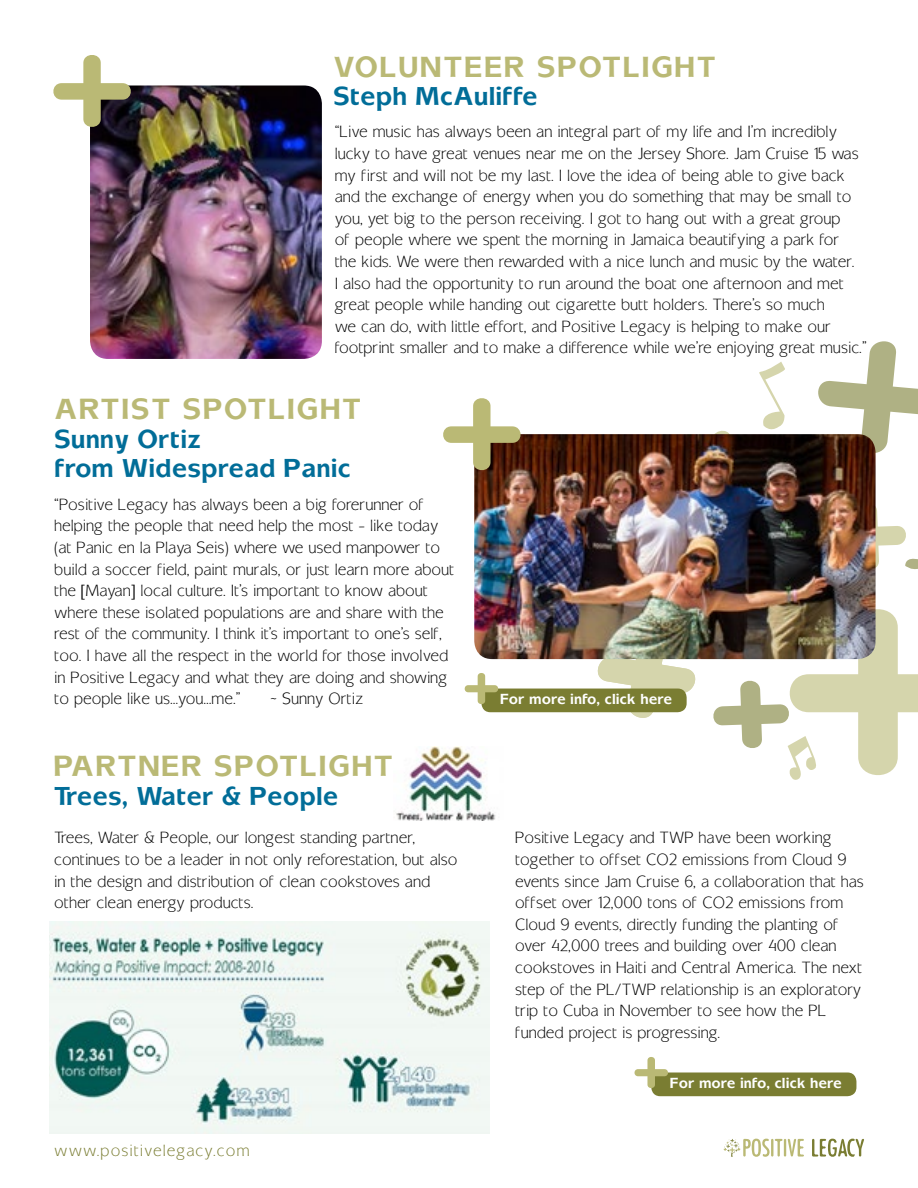
<style>
.page{position:relative;width:918px;height:1188px;background:#fff}
.page>*{position:absolute;margin:0;border:0;box-sizing:border-box;transform-origin:0 0}
.t1{font:700 27px "Mixage";letter-spacing:.05em;color:#bab975}
.t2{font:700 24px/28.8px "Mixage";color:#016d98}
.t3{font:15px/21.6px "Mixage";color:#000}
.t4{font:15px "Mixage";letter-spacing:.07em;color:#7a7d32}
.t5{font:700 13.5px "Mixage";color:#fff}
</style>
<div class="page">
<svg style="left:591px;top:341px;width:327px;height:439px"></svg>
<img style="left:90px;top:86px;width:232px;height:273px">
<svg style="left:812px;top:1139px;width:52px;height:18px"></svg>
<svg style="left:724px;top:1139px;width:80px;height:18px"></svg>
<svg style="left:53px;top:55px;width:81px;height:75px"></svg>
<img style="left:474px;top:434px;width:402px;height:225px">
<svg style="left:443px;top:398px;width:80px;height:75px"></svg>
<div style="left:651px;top:1073px;width:205px;height:23px;background:#7a7d32;border-radius:9px"></div>
<svg style="left:634px;top:1057px;width:35px;height:32px"></svg>
<div style="left:481px;top:689px;width:206px;height:23px;background:#7a7d32;border-radius:9px"></div>
<svg style="left:464px;top:673px;width:35px;height:32px"></svg>
<img style="left:396px;top:747px;width:100px;height:73px">
<img style="left:49px;top:921px;width:441px;height:213px">
<h1 class="t1" style="left:333px;top:49px;width:87px">Volunteer</h1>
<h1 class="t1" style="left:537px;top:49px;width:42px">Spot</h1>
<h1 class="t1" style="left:623px;top:49px;width:73px">light</h1>
<h2 class="t2" style="left:333px;top:82px;width:206px">Steph McAuliffe</h2>
<p class="t3" style="left:335px;top:121px;width:534px">“Live music has always been an integral part of my life and I’m incredibly lucky to have great venues near me on the Jersey Shore. Jam Cruise 15 was my first and will not be my last. I love the idea of being able to give back and the exchange of energy when you do something that may be small to you, yet big to the person receiving. I got to hang out with a great group<br>of people where we spent the morning in Jamaica beautifying a park for<br>the kids. We were then rewarded with a nice lunch and music by the water.<br>I also had the opportunity to run around the boat one afternoon and met great people while handing out cigarette butt holders. There’s so much<br>we can do, with little effort, and Positive Legacy is helping to make our footprint smaller and to make a difference while we’re enjoying great music.”</p>
<h1 class="t1" style="left:54px;top:392px;width:171px">Artist Spot</h1>
<h1 class="t1" style="left:268px;top:392px;width:73px">light</h1>
<h2 class="t2" style="left:54px;top:425px;width:298px">Sunny Ortiz<br>from Widespread Panic</h2>
<p class="t3" style="left:54px;top:494px;width:402px">“Positive Legacy has always been a big forerunner of helping the people that need help the most - like today (at Panic en la Playa Seis) where we used manpower to build a soccer field, paint murals, or just learn more about the [Mayan] local culture. It’s important to know about where these isolated populations are and share with the rest of the community. I think it’s important to one’s self, too. I have all the respect in the world for those involved in Positive Legacy and what they are doing and showing to people like us…you…me.”</p>
<p class="t3" style="left:270px;top:688px;width:94px">~ Sunny Ortiz</p>
<h1 class="t1" style="left:53px;top:749px;width:41px">Partner</h1>
<h1 class="t1" style="left:214px;top:749px;width:42px">Spot</h1>
<h1 class="t1" style="left:300px;top:749px;width:73px">light</h1>
<h2 class="t2" style="left:53px;top:782px;width:287px">Trees, Water &amp; People</h2>
<p class="t3" style="left:54px;top:827px;width:405px">Trees, Water &amp; People, our longest standing partner, continues to be a leader in not only reforestation, but also in the design and distribution of clean cookstoves and other clean energy products.</p>
<p class="t4" style="left:54px;top:1141px;width:197px">www.positivelegacy.com</p>
<p class="t5" style="left:500px;top:691px;width:174px">For more info, click here</p>
<p class="t3" style="left:515px;top:827px;width:350px">Positive Legacy and TWP have been working together to offset CO2 emissions from Cloud 9 events since Jam Cruise 6, a collaboration that has offset over 12,000 tons of CO2 emissions from Cloud 9 events, directly funding the planting of over 42,000 trees and building over 400 clean cookstoves in Haiti and Central America. The next step of the PL/TWP relationship is an exploratory trip to Cuba in November to see how the PL funded project is progressing.</p>
<p class="t5" style="left:670px;top:1075px;width:174px">For more info, click here</p>
</div>
